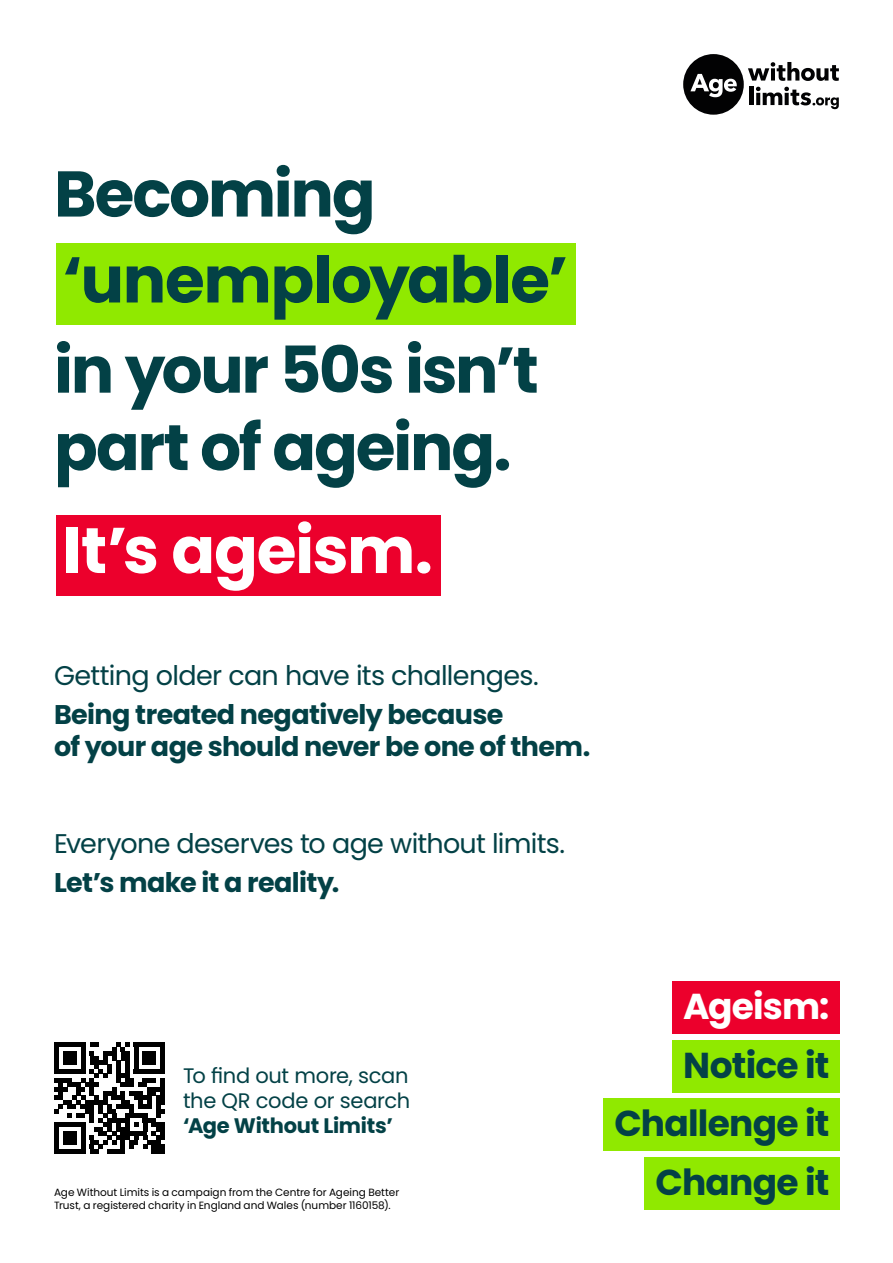
<style>
.page{position:relative;width:893px;height:1263px;background:#fff}
.page>*{position:absolute;margin:0;border:0;box-sizing:border-box;transform-origin:0 0}
.t1{font:700 64.5px/88.1px "Poppins";letter-spacing:-.035em;color:#034146}
.t2{font:700 64.5px "Poppins";letter-spacing:-.02em;color:#fff}
.t3{font:700 36px/58.5px "Poppins";letter-spacing:-.02em;color:#034146;text-align:right}
.t4{font:700 36px "Poppins";letter-spacing:-.025em;color:#fff}
.t5{font:700 27px/32.4px "Poppins";letter-spacing:-.025em;color:#034146}
.t6{font:27px "Poppins";letter-spacing:-.025em;color:#034146}
.t7{font:21px/25.2px "Poppins";letter-spacing:-.015em;color:#034146}
.t8{font:700 21px "Poppins";letter-spacing:-.015em;color:#034146}
.t9{font:10.5px/12.6px "Poppins";color:#000}
</style>
<div class="page">
<div style="left:672px;top:981px;width:168px;height:53px;background:#ec002c"></div>
<div style="left:672px;top:1040px;width:168px;height:52px;background:#90e900"></div>
<div style="left:603px;top:1098px;width:237px;height:53px;background:#90e900"></div>
<div style="left:645px;top:1157px;width:195px;height:52px;background:#90e900"></div>
<svg style="left:683px;top:54px;width:156px;height:61px"></svg>
<div style="left:56px;top:243px;width:519px;height:82px;background:#90e900"></div>
<div style="left:56px;top:515px;width:384px;height:80px;background:#ec002c"></div>
<svg style="left:54px;top:1042px;width:111px;height:111px"></svg>
<hr style="left:54px;top:1149px;width:31px;height:4px;background:#000">
<div style="left:63px;top:1131px;width:13px;height:13px;background:#000"></div>
<h1 class="t1" style="left:54px;top:150px;width:516px">Becoming ‘unemployable’ in your 50s isn’t</h1>
<h1 class="t1" style="left:54px;top:404px;width:459px">part of ageing.</h1>
<h1 class="t2" style="left:63px;top:513px;width:372px">It’s ageism.</h1>
<h3 class="t6" style="left:54px;top:659px;width:486px">Getting older can have its challenges.</h3>
<h3 class="t5" style="left:54px;top:698px;width:538px">Being treated negatively because<br>of your age should never be one of them.</h3>
<h3 class="t6" style="left:54px;top:828px;width:513px">Everyone deserves to age without limits.</h3>
<h3 class="t5" style="left:54px;top:867px;width:287px">Let’s make it a reality.</h3>
<h3 class="t7" style="left:183px;top:1063px;width:229px">To find out more, scan the QR code or search</h3>
<h3 class="t8" style="left:183px;top:1114px;width:211px">‘Age Without Limits’</h3>
<p class="t9" style="left:54px;top:1186px;width:347px">Age Without Limits is a campaign from the Centre for Ageing Better<br>Trust, a registered charity in England and Wales (number 1160158).</p>
<h2 class="t4" style="left:683px;top:985px;width:148px">Ageism:</h2>
<h2 class="t3" style="left:614px;top:1036px;width:217px">Notice it<br>Challenge it<br>Change it</h2>
</div>
